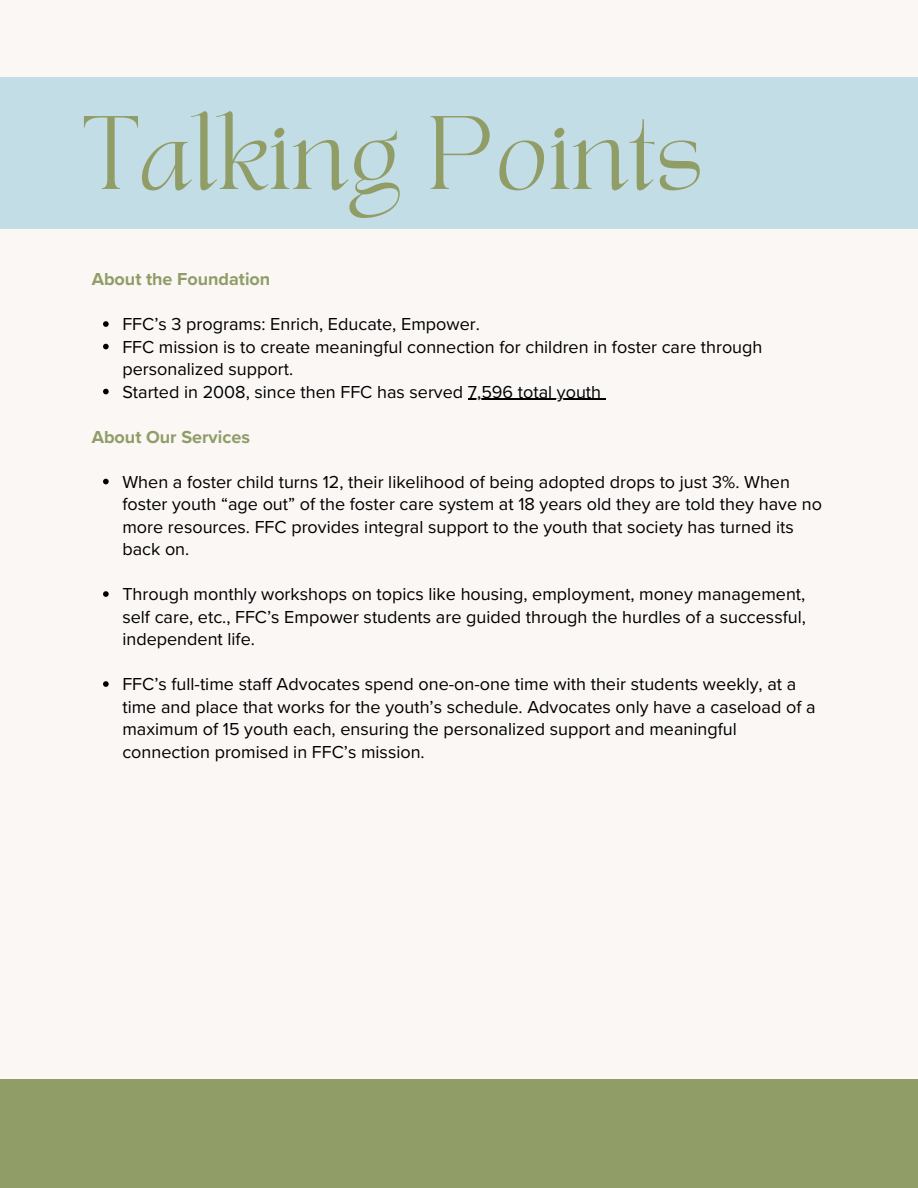
<style>
.page{position:relative;width:918px;height:1188px;background:#faf7f5}
.page>*{position:absolute;margin:0;border:0;box-sizing:border-box;transform-origin:0 0}
.t1{font:72.9px "TANAEGEAN";letter-spacing:.015em;color:#909d67}
.t2{font:18px/22.5px "Proxima Nova";color:#000}
.t3{font:700 18px "Proxima Nova";color:#909d67}
</style>
<div class="page">
<svg style="left:103px;top:321px;width:6px;height:6px"></svg>
<svg style="left:103px;top:344px;width:6px;height:5px"></svg>
<svg style="left:103px;top:389px;width:6px;height:5px"></svg>
<hr style="left:468px;top:399px;width:133px;height:1px;background:#000">
<svg style="left:103px;top:479px;width:6px;height:5px"></svg>
<svg style="left:103px;top:591px;width:6px;height:6px"></svg>
<svg style="left:103px;top:681px;width:6px;height:6px"></svg>
<div style="left:0;top:77px;width:918px;height:152px;background:#c3dde6"></div>
<div style="left:0;top:1079px;width:918px;height:109px;background:#909d67"></div>
<p class="t1" style="left:84px;top:111px;width:622px">Talking Points</p>
<h1 class="t3" style="left:92px;top:269px;width:180px">About the Foundation</h1>
<h2 class="t2" style="left:122px;top:313px;width:359px">FFC’s 3 programs: Enrich, Educate, Empower.</h2>
<p class="t2" style="left:122px;top:336px;width:642px">FFC mission is to create meaningful connection for children in foster care through personalized support.</p>
<p class="t2" style="left:122px;top:381px;width:480px">Started in 2008, since then FFC has served 7,596 total youth</p>
<p class="t3" style="left:92px;top:426px;width:160px">About Our Services</p>
<h2 class="t2" style="left:122px;top:471px;width:701px">When a foster child turns 12, their likelihood of being adopted drops to just 3%. When foster youth “age out” of the foster care system at 18 years old they are told they have no more resources. FFC provides integral support to the youth that society has turned its back on.</h2>
<p class="t2" style="left:122px;top:583px;width:685px;text-align:justify">Through monthly workshops on topics like housing, employment, money management, self care, etc., FFC’s Empower students are guided through the hurdles of a successful, independent life.</p>
<p class="t2" style="left:122px;top:673px;width:695px">FFC’s full-time staff Advocates spend one-on-one time with their students weekly, at a time and place that works for the youth’s schedule. Advocates only have a caseload of a maximum of 15 youth each, ensuring the personalized support and meaningful connection promised in FFC’s mission.</p>
</div>
